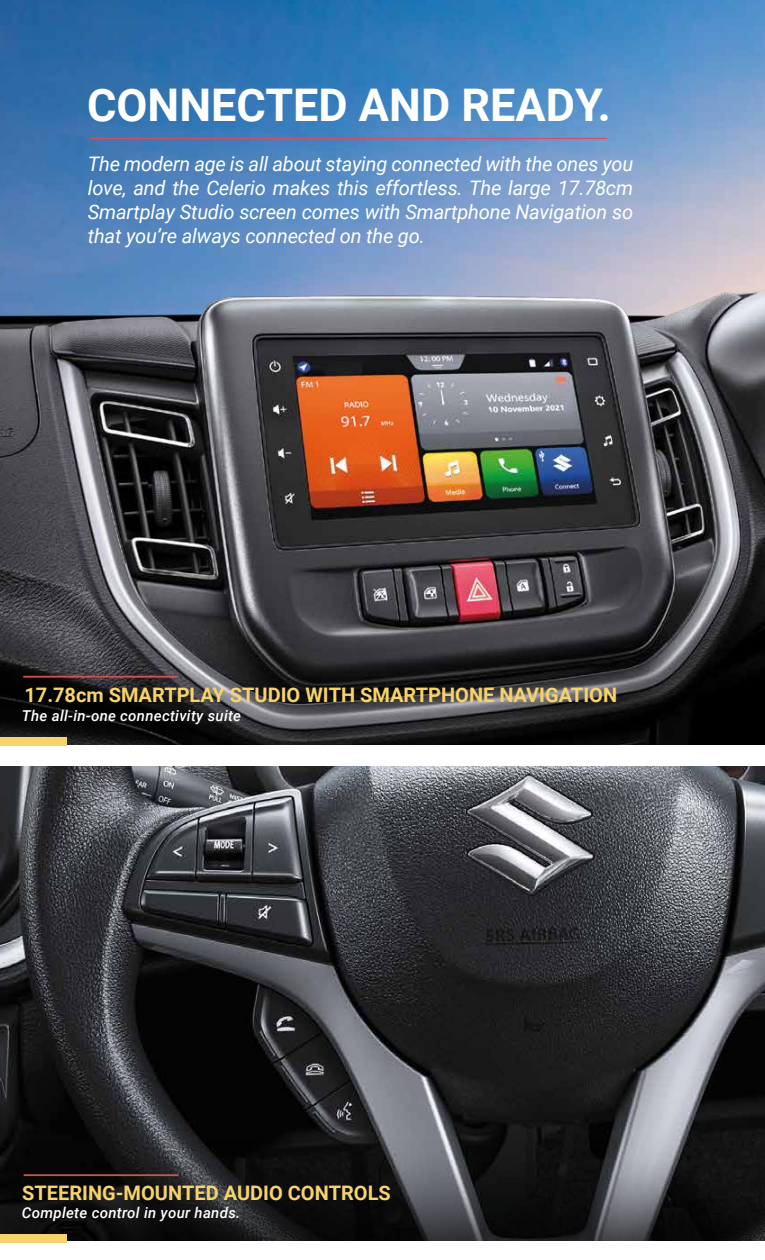
<style>
.page{position:relative;width:765px;height:1260px;background:#fff}
.page>*{position:absolute;margin:0;border:0;box-sizing:border-box;transform-origin:0 0}
.t1{font:700 45px "Roboto";color:#fff}
.t2{font:italic 20px/24px "Roboto";letter-spacing:-.01em;color:#fff;text-align:justify}
.t3{font:700 20px "Roboto";color:#f7d36b}
.t4{font:italic 500 15px "Roboto";letter-spacing:.02em;color:#fff}
</style>
<div class="page">
<img style="left:0;top:0;width:765px;height:86px">
<img style="left:0;top:766px;width:765px;height:475px">
<svg style="left:0;top:1124px;width:765px;height:116px;background:#232425"></svg>
<hr style="left:24px;top:1174px;width:154px;height:2px;background:#d35052">
<div style="left:0;top:1234px;width:67px;height:9px;background:#f7d36b"></div>
<img style="left:0;top:86px;width:765px;height:659px">
<hr style="left:23px;top:676px;width:155px;height:2px;background:#d35052">
<div style="left:0;top:737px;width:67px;height:8px;background:#f7d36b"></div>
<h1 class="t1" style="left:87px;top:73px;width:525px">CONNECTED AND READY.</h1>
<p class="t2" style="left:88px;top:151px;width:547px">The modern age is all about staying connected with the ones you love, and the Celerio makes this effortless. The large 17.78cm Smartplay Studio screen comes with Smartphone Navigation so that you’re always connected on the go.</p>
<p class="t3" style="left:24px;top:681px;width:594px">17.78cm SMARTPLAY STUDIO WITH SMARTPHONE NAVIGATION</p>
<p class="t4" style="left:22px;top:705px;width:221px">The all-in-one connectivity suite</p>
<p class="t3" style="left:22px;top:1179px;width:370px">STEERING-MOUNTED AUDIO CONTROLS</p>
<p class="t4" style="left:22px;top:1202px;width:220px">Complete control in your hands.</p>
</div>
